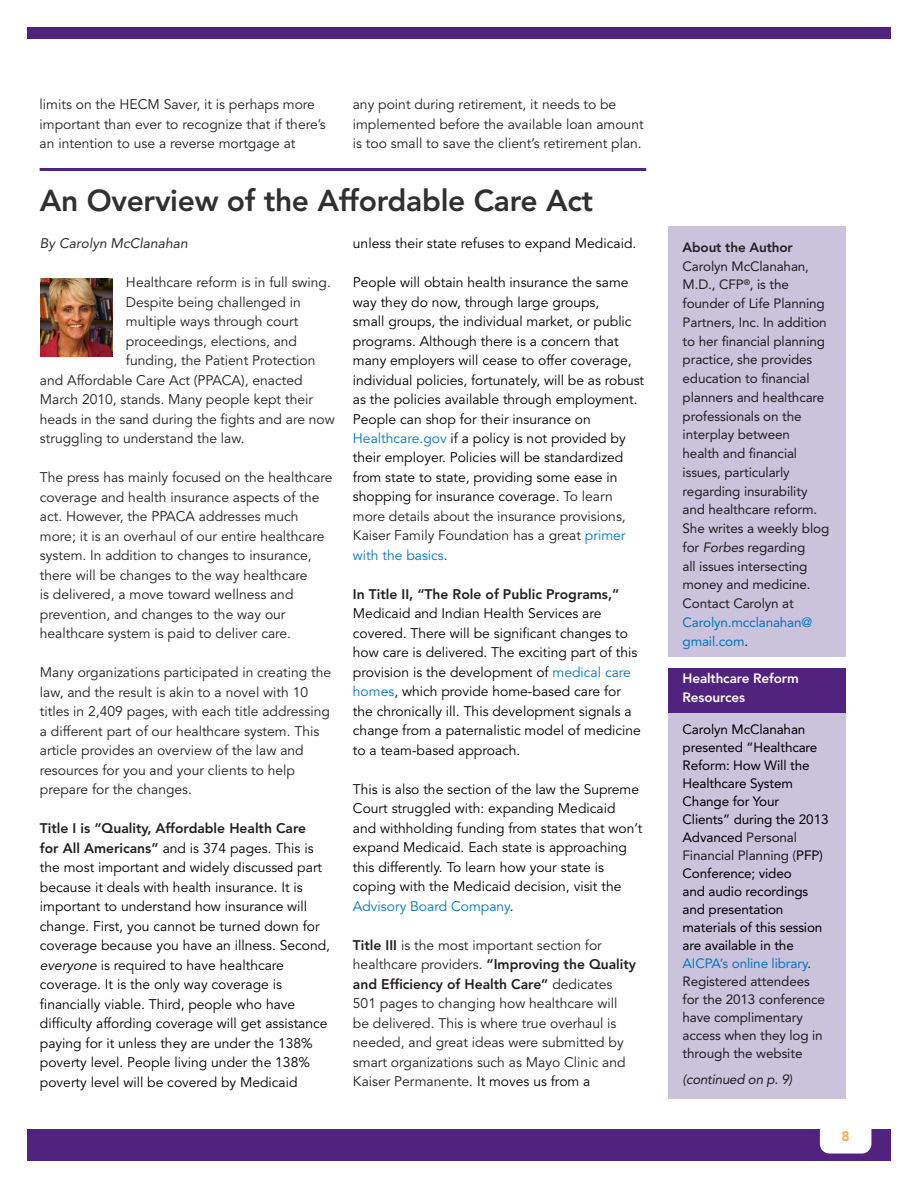
<style>
.page{position:relative;width:918px;height:1188px;background:#fff}
.page>*{position:absolute;margin:0;border:0;box-sizing:border-box;transform-origin:0 0}
.t1{font:800 30px "Avenir";letter-spacing:-.01em;color:#312f30}
.t2{font:13.8px/19.5px "Avenir";color:#000}
.t3{font:13.8px/19.5px "Avenir";color:#231f20}
.t4{font:800 13.8px "Avenir";color:#231f20}
.t5{font:italic 13.8px "Avenir";color:#312f30}
.t6{font:800 13.8px "Avenir";color:#faa633}
.t7{font:13.5px/18.8px "Avenir";letter-spacing:-.01em;color:#231f20}
.t8{font:13.5px/18px "Avenir";letter-spacing:-.01em;color:#000}
.t9{font:13.5px/18.8px "Avenir";letter-spacing:-.01em;color:#0077c0}
.t10{font:800 13.5px/18.8px "Avenir";letter-spacing:-.01em;color:#fff}
.t11{font:italic 13.5px "Avenir";letter-spacing:-.02em;color:#231f20}
.t12{font:800 13.5px "Avenir";letter-spacing:-.01em;color:#231f20}
.s1{font-weight:800;color:#231f20}
.s2{font-style:italic}
.s3{color:#0077c0}
.s4{color:#231f20}
.s5{font-weight:800}
.s6{color:#000}
</style>
<div class="page">
<div style="left:27px;top:27px;width:864px;height:12px;background:#52227f"></div>
<div style="left:27px;top:1129px;width:864px;height:32px;background:#52227f"></div>
<svg style="left:820px;top:1129px;width:51px;height:25px"></svg>
<hr style="left:40px;top:168px;width:606px;height:3px;background:#52227f">
<img style="left:40px;top:278px;width:72px;height:79px">
<div style="left:668px;top:227px;width:178px;height:430px;background:#cbc2dc"></div>
<div style="left:668px;top:668px;width:178px;height:431px;background:#cbc2dc"></div>
<div style="left:668px;top:668px;width:178px;height:44px;background:#52227f"></div>
<p class="t3" style="left:40px;top:95px;width:288px">limits on the HECM Saver, it is perhaps more important than ever to recognize that if there’s an intention to use a reverse mortgage at</p>
<p class="t3" style="left:353px;top:95px;width:292px">any point during retirement, it needs to be implemented before the available loan amount is too small to save the client’s retirement plan.</p>
<h1 class="t1" style="left:40px;top:183px;width:555px">An Overview of the Affordable Care Act</h1>
<p class="t5" style="left:40px;top:235px;width:149px">By Carolyn McClanahan</p>
<p class="t3" style="left:126px;top:273px;width:206px">Healthcare reform is in full swing.</p>
<p class="t3" style="left:126px;top:293px;width:176px">Despite being challenged in</p>
<p class="t3" style="left:126px;top:312px;width:174px">multiple ways through court</p>
<p class="t3" style="left:126px;top:332px;width:173px">proceedings, elections, and</p>
<p class="t3" style="left:126px;top:351px;width:191px">funding, the Patient Protection</p>
<p class="t3" style="left:40px;top:371px;width:264px">and Affordable Care Act (PPACA), enacted</p>
<p class="t3" style="left:40px;top:390px;width:275px">March 2010, stands. Many people kept their</p>
<p class="t3" style="left:40px;top:410px;width:297px">heads in the sand during the fights and are now</p>
<p class="t3" style="left:40px;top:429px;width:206px">struggling to understand the law.</p>
<p class="t3" style="left:40px;top:468px;width:294px">The press has mainly focused on the healthcare coverage and health insurance aspects of the act. However, the PPACA addresses much more; it is an overhaul of our entire healthcare system. In addition to changes to insurance, there will be changes to the way healthcare<br>is delivered, a move toward wellness and prevention, and changes to the way our healthcare system is paid to deliver care.</p>
<p class="t3" style="left:40px;top:663px;width:293px">Many organizations participated in creating the law, and the result is akin to a novel with 10 titles in 2,409 pages, with each title addressing a different part of our healthcare system. This article provides an overview of the law and resources for you and your clients to help prepare for the changes.</p>
<p class="t2" style="left:40px;top:819px;width:292px"><span class="s1">Title I is “Quality, Affordable Health Care<br>for All Americans”</span> and is 374 pages. This is the most important and widely discussed part because it deals with health insurance. It is important to understand how insurance will change. First, you cannot be turned down for coverage because you have an illness. Second, <span class="s2">everyone</span> is required to have healthcare coverage. It is the only way coverage is financially viable. Third, people who have difficulty affording coverage will get assistance paying for it unless they are under the 138% poverty level. People living under the 138% poverty level will be covered by Medicaid</p>
<p class="t2" style="left:353px;top:234px;width:285px">unless their state refuses to expand Medicaid.</p>
<p class="t2" style="left:353px;top:273px;width:293px">People will obtain health insurance the same way they do now, through large groups,<br>small groups, the individual market, or public programs. Although there is a concern that many employers will cease to offer coverage, individual policies, fortunately, will be as robust as the policies available through employment.<br>People can shop for their insurance on <span class="s3">Healthcare.gov</span> if a policy is not provided by their employer. Policies will be standardized from state to state, providing some ease in shopping for insurance coverage. <span class="s4">To learn more details about the insurance provisions, Kaiser Family Foundation has a great</span> <span class="s3">primer with the basics</span><span class="s4">.</span></p>
<p class="t4" style="left:353px;top:586px;width:268px">In Title II, “The Role of Public Programs,”</p>
<p class="t2" style="left:353px;top:604px;width:290px">Medicaid and Indian Health Services are covered. There will be significant changes to how care is delivered. The exciting part of this provision is the development of <span class="s3">medical care homes</span>, which provide home-based care for the chronically ill. This development signals a change from a paternalistic model of medicine to a team-based approach.</p>
<p class="t2" style="left:353px;top:780px;width:291px">This is also the section of the law the Supreme Court struggled with: expanding Medicaid<br>and withholding funding from states that won’t expand Medicaid. Each state is approaching this differently. To learn how your state is coping with the Medicaid decision, visit the <span class="s3">Advisory Board Company</span>.</p>
<p class="t3" style="left:353px;top:936px;width:285px"><span class="s5">Title III</span> is the most important section for healthcare providers. <span class="s5">“Improving the Quality and Efficiency of Health Care”</span> dedicates 501 pages to changing how healthcare will be delivered. This is where true overhaul is needed, and great ideas were submitted by smart organizations such as Mayo Clinic and Kaiser Permanente. <span class="s6">It moves us from a</span></p>
<p class="t12" style="left:683px;top:239px;width:112px">About the Author</p>
<p class="t7" style="left:683px;top:257px;width:148px">Carolyn McClanahan,<br>M.D., CFP<sup>®</sup>, is the founder of Life Planning<br>Partners, Inc. In addition to her financial planning practice, she provides education to financial planners and healthcare professionals on the interplay between health and financial issues, particularly regarding insurability and healthcare reform.<br>She writes a weekly blog for <span class="s2">Forbes</span> regarding<br>all issues intersecting money and medicine.<br>Contact Carolyn at</p>
<p class="t9" style="left:683px;top:613px;width:131px">Carolyn.mcclanahan@ gmail.com<span class="s4">.</span></p>
<p class="t10" style="left:683px;top:669px;width:118px">Healthcare Reform<br>Resources</p>
<p class="t8" style="left:683px;top:720px;width:147px">Carolyn McClanahan presented “Healthcare<br>Reform: How Will the<br>Healthcare System<br>Change for Your<br>Clients” during the 2013<br>Advanced <span class="s4">Personal<br>Financial Planning (</span>PFP)<br>Conference; video<br>and audio recordings and presentation materials of this session are available in the<br><span class="s3">AICPA’s online library</span><span class="s4">.<br>Registered attendees for the 2013 conference have complimentary access when they log in through the website</span></p>
<p class="t11" style="left:683px;top:1071px;width:111px">(continued on p. 9)</p>
<p class="t6" style="left:842px;top:1128px;width:10px">8</p>
</div>
